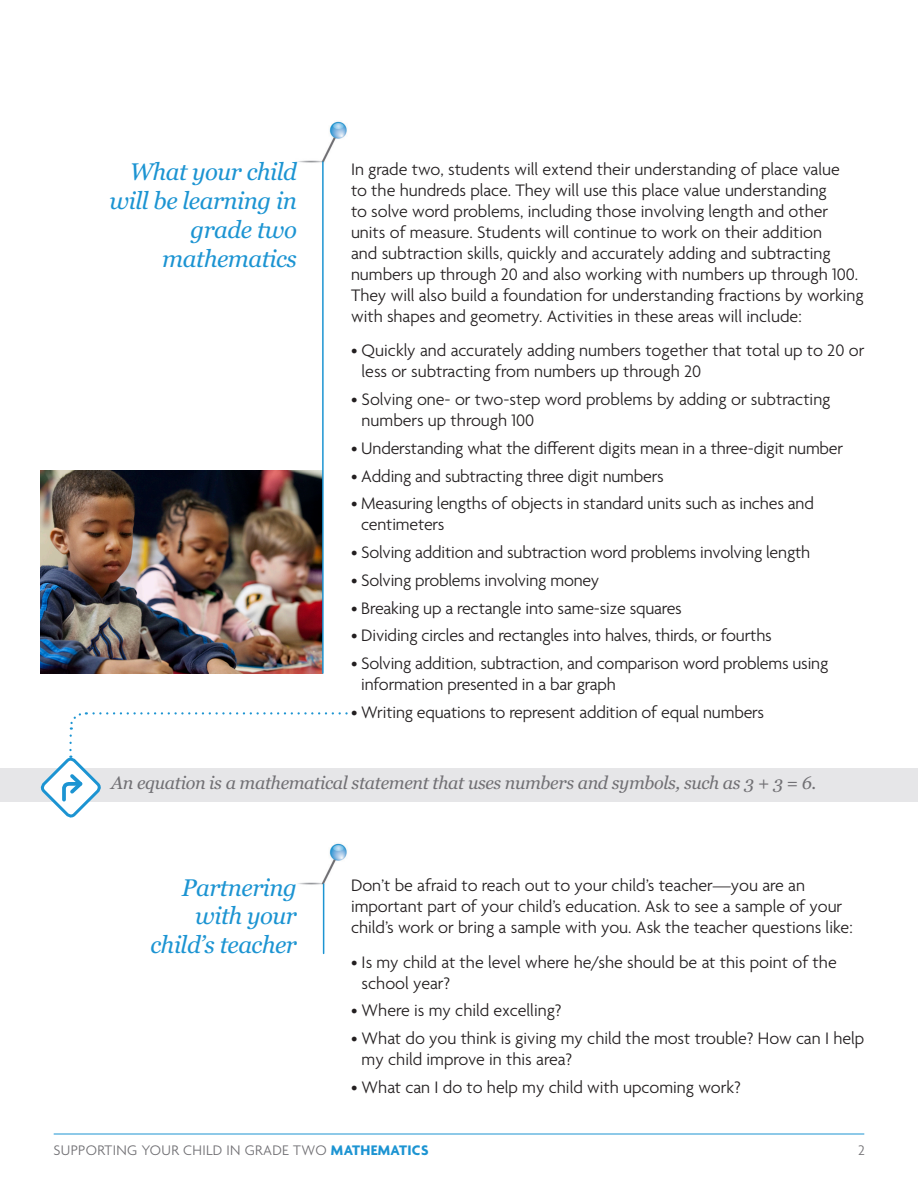
<style>
.page{position:relative;width:918px;height:1188px;background:#fff}
.page>*{position:absolute;margin:0;border:0;box-sizing:border-box;transform-origin:0 0}
.Call_Out{font:italic 24px/28.8px "Georgia";letter-spacing:-.02em;color:#1c94d2;text-align:right}
.Body_Copy{font:300 18px/21px "Agenda";color:#231f20}
.Bullet_Copy{font:300 18px/21px "Agenda";letter-spacing:-.01em;color:#231f20}
.Call_Out-2{font:italic 18px "Georgia";letter-spacing:-.02em;color:#717074}
.t1{font:300 15px "Agenda";letter-spacing:.02em;color:#717074}
.s1{font-weight:700;color:#1c94d2}
</style>
<div class="page">
<img style="left:298px;top:843px;width:49px;height:44px">
<img style="left:298px;top:121px;width:49px;height:42px">
<hr style="left:323px;top:884px;width:1px;height:69px;background:#1c94d2">
<img style="left:40px;top:471px;width:283px;height:203px">
<svg style="left:69px;top:712px;width:278px;height:18px"></svg>
<hr style="left:322px;top:162px;width:2px;height:511px;background:#1c94d2">
<hr style="left:54px;top:1134px;width:810px;height:1px;background:#1c94d2">
<div style="left:0;top:768px;width:918px;height:34px;background:#e6e6e8"></div>
<svg style="left:40px;top:736px;width:61px;height:82px"></svg>
<p class="Call_Out" style="left:110px;top:157px;width:189px">What your child will be learning in grade two mathematics</p>
<p class="Body_Copy" style="left:351px;top:160px;width:514px">In grade two, students will extend their understanding of place value<br>to the hundreds place. They will use this place value understanding<br>to solve word problems, including those involving length and other units of measure. Students will continue to work on their addition<br>and subtraction skills, quickly and accurately adding and subtracting numbers up through 20 and also working with numbers up through 100.<br>They will also build a foundation for understanding fractions by working with shapes and geometry. Activities in these areas will include:</p>
<p class="Body_Copy" style="left:362px;top:341px;width:504px;text-indent:-11px">• Quickly and accurately adding numbers together that total up to 20 or less or subtracting from numbers up through 20</p>
<p class="Body_Copy" style="left:362px;top:390px;width:470px;text-indent:-11px">• Solving one- or two-step word problems by adding or subtracting numbers up through 100</p>
<p class="Bullet_Copy" style="left:351px;top:439px;width:494px">• Understanding what the different digits mean in a three-digit number</p>
<p class="Bullet_Copy" style="left:351px;top:466px;width:314px">• Adding and subtracting three digit numbers</p>
<p class="Bullet_Copy" style="left:361px;top:494px;width:454px;text-indent:-10px">• Measuring lengths of objects in standard units such as inches and centimeters</p>
<p class="Bullet_Copy" style="left:351px;top:543px;width:461px">• Solving addition and subtraction word problems involving length</p>
<p class="Bullet_Copy" style="left:351px;top:571px;width:250px">• Solving problems involving money</p>
<p class="Bullet_Copy" style="left:351px;top:598px;width:332px">• Breaking up a rectangle into same-size squares</p>
<p class="Bullet_Copy" style="left:351px;top:626px;width:422px">• Dividing circles and rectangles into halves, thirds, or fourths</p>
<p class="Bullet_Copy" style="left:361px;top:654px;width:468px;text-indent:-10px">• Solving addition, subtraction, and comparison word problems using information presented in a bar graph</p>
<p class="Bullet_Copy" style="left:351px;top:703px;width:415px">• Writing equations to represent addition of equal numbers</p>
<p class="Call_Out-2" style="left:111px;top:772px;width:707px">An equation is a mathematical statement that uses numbers and symbols, such as 3 + 3 = 6.</p>
<p class="Call_Out" style="left:151px;top:873px;width:148px">Partnering with your child’s teacher</p>
<p class="Body_Copy" style="left:351px;top:876px;width:503px">Don’t be afraid to reach out to your child’s teacher—you are an important part of your child’s education. Ask to see a sample of your child’s work or bring a sample with you. Ask the teacher questions like:</p>
<p class="Bullet_Copy" style="left:362px;top:952px;width:477px;text-indent:-11px">• Is my child at the level where he/she should be at this point of the school year?</p>
<p class="Bullet_Copy" style="left:351px;top:1001px;width:212px">• Where is my child excelling?</p>
<p class="Bullet_Copy" style="left:362px;top:1029px;width:504px;text-indent:-11px">• What do you think is giving my child the most trouble? How can I help my child improve in this area?</p>
<p class="Bullet_Copy" style="left:351px;top:1078px;width:391px">• What can I do to help my child with upcoming work?</p>
<p class="t1" style="left:54px;top:1142px;width:376px">SUPPORTING YOUR CHILD IN GRADE TWO <span class="s1">MATHEMATICS</span></p>
<p class="t1" style="left:858px;top:1142px;width:8px">2</p>
</div>
